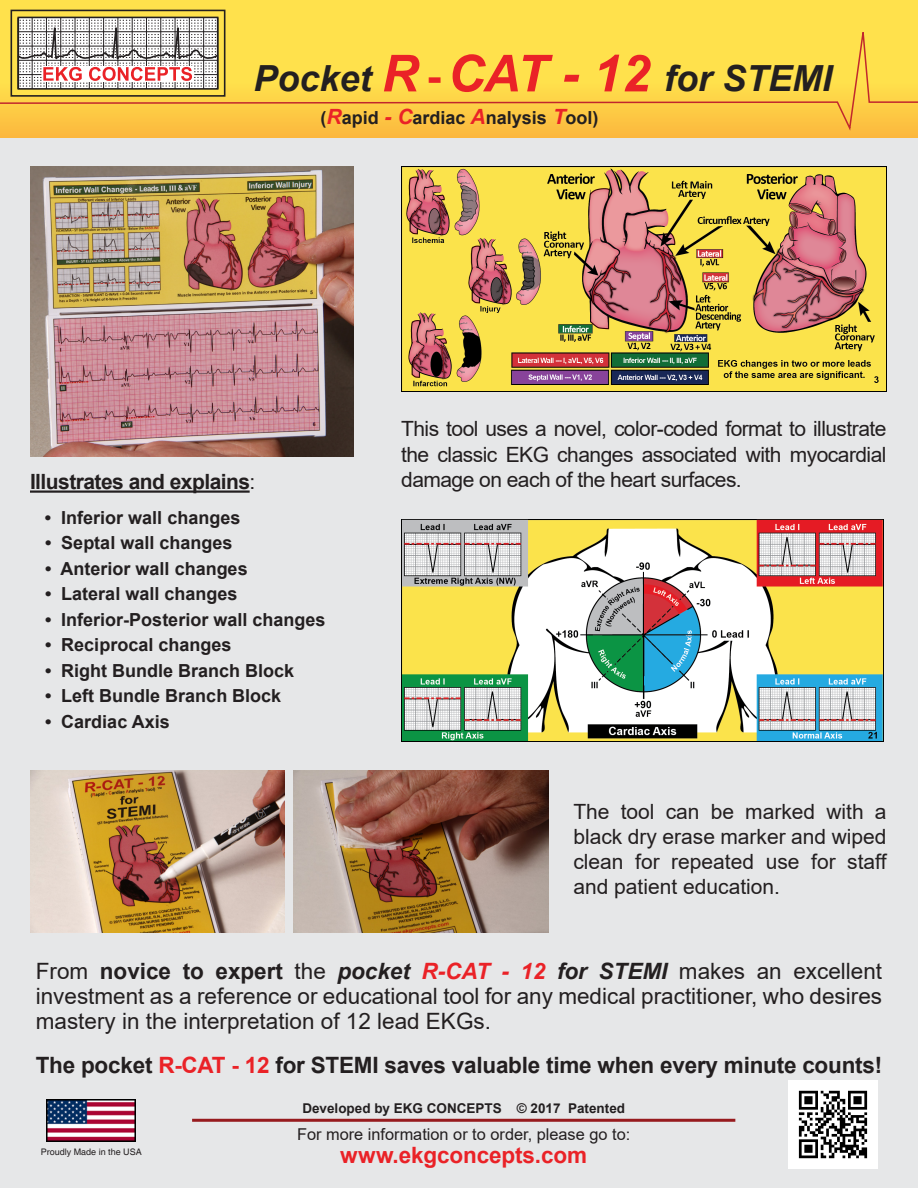
<style>
.page{position:relative;width:918px;height:1188px;background:#e6e7e8}
.page>*{position:absolute;margin:0;border:0;box-sizing:border-box;transform-origin:0 0}
.t1{font:italic 700 36px "Arial";color:#231f20}
.t2{font:22.5px/24.8px "Arial";color:#231f20;text-align:justify}
.t3{font:700 22.5px "Arial";letter-spacing:-.01em;color:#231f20}
.t4{font:700 22.5px "Arial";letter-spacing:-.005em;color:#ea2227}
.t5{font:21px/24.8px "Arial";letter-spacing:-.02em;color:#231f20;text-align:justify}
.t6{font:700 21px "Arial";letter-spacing:-.025em;color:#231f20}
.t7{font:700 18px "Arial";color:#231f20}
.t8{font:16.35px "Arial";color:#231f20}
.t9{font:700 13.5px "Arial";color:#231f20}
.t10{font:9px "Helvetica";color:#231f20}
.s1{font-size:51px;color:#ea2227}
.s2{font-style:normal;font-size:43.5px;color:#ea2227}
.s3{font-style:italic;font-size:21px;color:#ea2227}
.s4{font-weight:400}
.s5{font-weight:700}
.s6{font-weight:700;font-style:italic}
.s7{font-weight:700;font-style:italic;color:#ea2227}
.s8{color:#ea2227}
</style>
<div class="page">
<img style="left:30px;top:167px;width:324px;height:290px">
<svg style="left:0;top:0;width:918px;height:138px;background:#fed949"></svg>
<svg style="left:0;top:19px;width:918px;height:114px;background:#fdd548"></svg>
<svg style="left:10px;top:5px;width:216px;height:133px;background:#d8bb7e"></svg>
<hr style="left:30px;top:490px;width:220px;height:3px;background:#231f20">
<img style="left:294px;top:770px;width:254px;height:162px">
<img style="left:30px;top:770px;width:254px;height:162px">
<hr style="left:192px;top:1119px;width:543px;height:3px;background:#971b1e">
<img style="left:47px;top:1099px;width:89px;height:42px">
<img style="left:788px;top:1080px;width:89px;height:89px">
<img style="left:401px;top:167px;width:486px;height:224px">
<img style="left:402px;top:519px;width:481px;height:223px">
<h1 class="t1" style="left:254px;top:55px;width:580px">Pocket <span class="s1">R</span> <span class="s2">-</span> <span class="s1">CAT - 12</span> for STEMI</h1>
<p class="t7" style="left:321px;top:105px;width:279px">(<span class="s3">R</span>apid <span class="s3">- C</span>ardiac <span class="s3">A</span>nalysis <span class="s3">T</span>ool)</p>
<p class="t6" style="left:30px;top:467px;width:227px">Illustrates and explains<span class="s4">:</span></p>
<p class="t7" style="left:45px;top:505px;width:197px">• Inferior wall changes</p>
<p class="t7" style="left:45px;top:530px;width:189px">• Septal wall changes</p>
<p class="t7" style="left:45px;top:556px;width:204px">• Anterior wall changes</p>
<p class="t7" style="left:45px;top:581px;width:194px">• Lateral wall changes</p>
<p class="t7" style="left:45px;top:607px;width:282px">• Inferior-Posterior wall changes</p>
<p class="t7" style="left:45px;top:632px;width:188px">• Reciprocal changes</p>
<p class="t7" style="left:45px;top:658px;width:251px">• Right Bundle Branch Block</p>
<p class="t7" style="left:45px;top:683px;width:238px">• Left Bundle Branch Block</p>
<p class="t7" style="left:45px;top:709px;width:126px">• Cardiac Axis</p>
<p class="t5" style="left:401px;top:416px;width:487px;line-height:25.5px">This tool uses a novel, color-coded format to illustrate the classic EKG changes associated with myocardial damage on each of the heart surfaces.</p>
<p class="t5" style="left:573px;top:800px;width:315px">The tool can be marked with a black dry erase marker and wiped clean for repeated use for staff and patient education.</p>
<p class="t2" style="left:36px;top:959px;width:848px">From <span class="s5">novice to expert</span> the <span class="s6">pocket</span> <span class="s7">R-CAT - 12</span> <span class="s6">for STEMI</span> makes an excellent investment as a reference or educational tool for any medical practitioner, who desires mastery in the interpretation of 12 lead EKGs.</p>
<p class="t3" style="left:36px;top:1049px;width:848px">The pocket <span class="s8">R-CAT - 12</span> for STEMI saves valuable time when every minute counts!</p>
<p class="t9" style="left:302px;top:1098px;width:324px">Developed by EKG CONCEPTS © 2017 Patented</p>
<p class="t8" style="left:297px;top:1123px;width:335px">For more information or to order, please go to:</p>
<p class="t10" style="left:41px;top:1146px;width:103px">Proudly Made in the USA</p>
<p class="t4" style="left:340px;top:1139px;width:248px">www.ekgconcepts.com</p>
</div>
